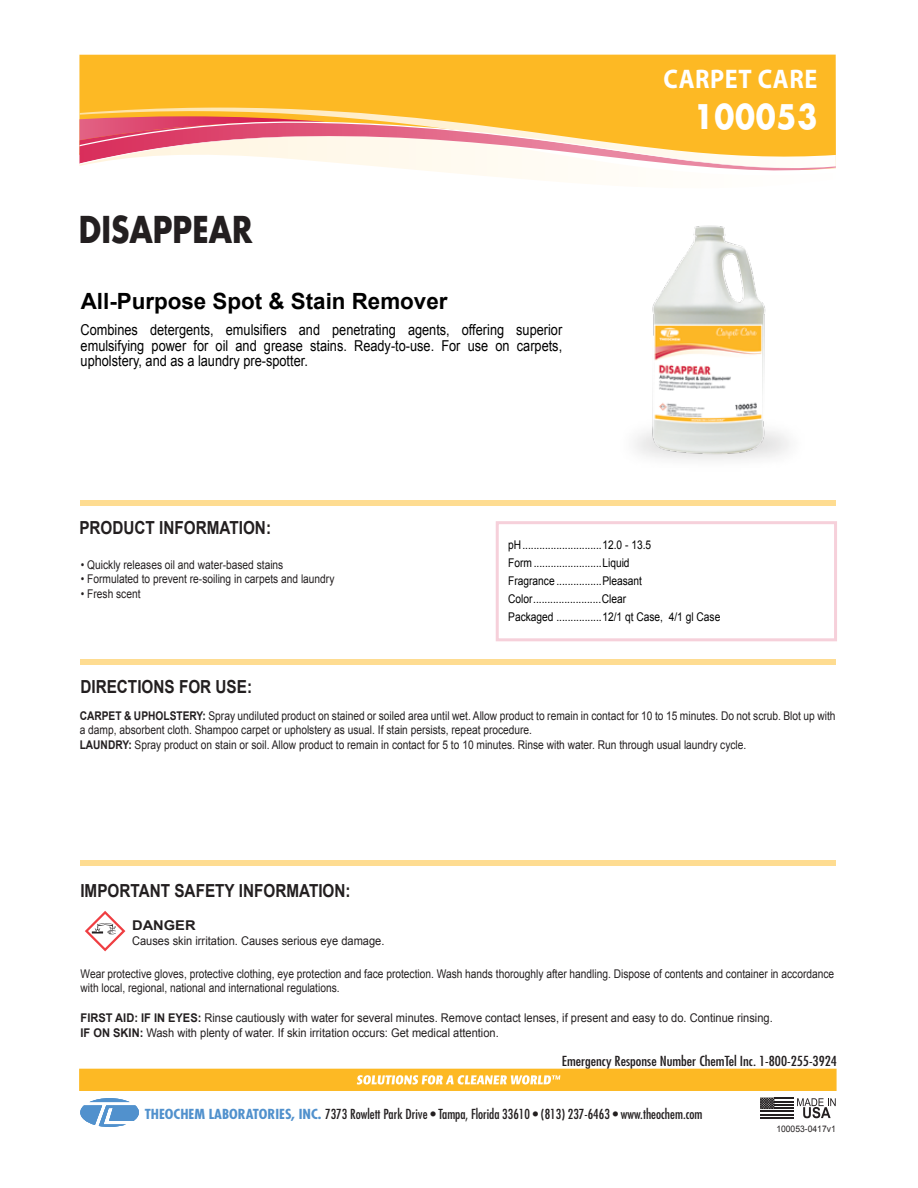
<style>
.page{position:relative;width:918px;height:1188px;background:#fff}
.page>*{position:absolute;margin:0;border:0;box-sizing:border-box;transform-origin:0 0}
.t1{font:700 36px "Futura";color:#231f20;scale:.83 1}
.t2{font:700 33px "Futura";letter-spacing:.025em;color:#fff;scale:.88 1}
.t3{font:700 27px "Myriad Pro";letter-spacing:.025em;color:#fff;scale:.9 1}
.t4{font:700 22.35px "Arial";color:#000}
.t5{font:700 18px "Arial";color:#231f20;scale:.85 1}
.t6{font:15px/15.3px "Arial";color:#010101;text-align:justify;scale:.85 1}
.t7{font:condensed 13.5px "Futura";color:#231f20}
.t8{font:condensed 13.5px "Futura";color:#231f20;scale:1.1 1}
.t9{font:700 13.5px "Arial";color:#231f20;scale:1.09 1}
.t10{font:12px/14.4px "Arial";color:#231f20;scale:.85 1}
.t11{font:12px/15px "Arial";color:#231f20;scale:.92 1}
.t12{font:12px/18px "Arial";color:#000;scale:.85 1}
.t13{font:9px "Arial";color:#231f20;scale:.95 1}
.s1{font-weight:700}
.s2{font-weight:700;color:#5191cd}
</style>
<div class="page">
<div style="left:79px;top:55px;width:757px;height:53px;background:#fdb924"></div>
<svg style="left:79px;top:108px;width:757px;height:8px;background:#fdc13d"></svg>
<svg style="left:79px;top:116px;width:757px;height:66px"></svg>
<div style="left:496px;top:521px;width:341px;height:120px;background:#fff;border:3px solid #f6d0da"></div>
<div style="left:80px;top:500px;width:756px;height:6px;background:#fedc91"></div>
<div style="left:80px;top:659px;width:756px;height:5px;background:#fedc91"></div>
<div style="left:80px;top:860px;width:756px;height:6px;background:#fedc91"></div>
<hr style="left:760px;top:1117px;width:34px;height:2px;background:#231f20">
<svg style="left:760px;top:1098px;width:76px;height:20px"></svg>
<svg style="left:80px;top:1098px;width:59px;height:29px"></svg>
<img style="left:648px;top:225px;width:123px;height:233px">
<div style="left:79px;top:1069px;width:758px;height:22px;background:#fdb924"></div>
<svg style="left:357px;top:1075px;width:203px;height:10px"></svg>
<svg style="left:85px;top:911px;width:40px;height:40px"></svg>
<h1 class="t1" style="left:79px;top:204px;width:211px">DISAPPEAR</h1>
<h3 class="t4" style="left:81px;top:286px;width:368px">All-Purpose Spot &amp; Stain Remover</h3>
<p class="t6" style="left:81px;top:323px;width:568px">Combines detergents, emulsifiers and penetrating agents, offering superior emulsifying power for oil and grease stains. Ready-to-use. For use on carpets, upholstery, and as a laundry pre-spotter.</p>
<h3 class="t5" style="left:79px;top:516px;width:227px">PRODUCT INFORMATION:</h3>
<h3 class="t3" style="left:664px;top:62px;width:172px">CARPET CARE</h3>
<h2 class="t2" style="left:694px;top:94px;width:142px">100053</h2>
<p class="t10" style="left:81px;top:558px;width:240px">• Quickly releases oil and water-based stains</p>
<p class="t10" style="left:81px;top:572px;width:300px">• Formulated to prevent re-soiling in carpets and laundry</p>
<p class="t10" style="left:81px;top:587px;width:72px">• Fresh scent</p>
<h3 class="t5" style="left:80px;top:675px;width:204px">DIRECTIONS FOR USE:</h3>
<p class="t12" style="left:508px;top:536px;width:251px">pH............................12.0 - 13.5<br>Form ........................Liquid<br>Fragrance ................Pleasant Color........................Clear<br>Packaged ................12/1 qt Case, 4/1 gl Case</p>
<p class="t10" style="left:80px;top:709px;width:891px"><span class="s1">CARPET &amp; UPHOLSTERY:</span> Spray undiluted product on stained or soiled area until wet. Allow product to remain in contact for 10 to 15 minutes. Do not scrub. Blot up with a damp, absorbent cloth. Shampoo carpet or upholstery as usual. If stain persists, repeat procedure.<br><span class="s1">LAUNDRY:</span> Spray product on stain or soil. Allow product to remain in contact for 5 to 10 minutes. Rinse with water. Run through usual laundry cycle.</p>
<h3 class="t5" style="left:80px;top:879px;width:319px">IMPORTANT SAFETY INFORMATION:</h3>
<p class="t9" style="left:132px;top:916px;width:60px">DANGER</p>
<p class="t11" style="left:132px;top:933px;width:276px">Causes skin irritation. Causes serious eye damage.</p>
<p class="t10" style="left:81px;top:967px;width:888px">Wear protective gloves, protective clothing, eye protection and face protection. Wash hands thoroughly after handling. Dispose of contents and container in accordance with local, regional, national and international regulations.</p>
<p class="t11" style="left:81px;top:1011px;width:754px"><span class="s1">FIRST AID: IF IN EYES:</span> Rinse cautiously with water for several minutes. Remove contact lenses, if present and easy to do. Continue rinsing.<br><span class="s1">IF ON SKIN:</span> Wash with plenty of water. If skin irritation occurs: Get medical attention.</p>
<p class="t8" style="left:562px;top:1052px;width:252px">Emergency Response Number ChemTel Inc. 1-800-255-3924</p>
<p class="t7" style="left:145px;top:1106px;width:559px"><span class="s2">THEOCHEM LABORATORIES, INC.</span> 7373 Rowlett Park Drive • Tampa, Florida 33610 • (813) 237-6463 • www.theochem.com</p>
<p class="t13" style="left:776px;top:1123px;width:64px">100053-0417v1</p>
</div>
